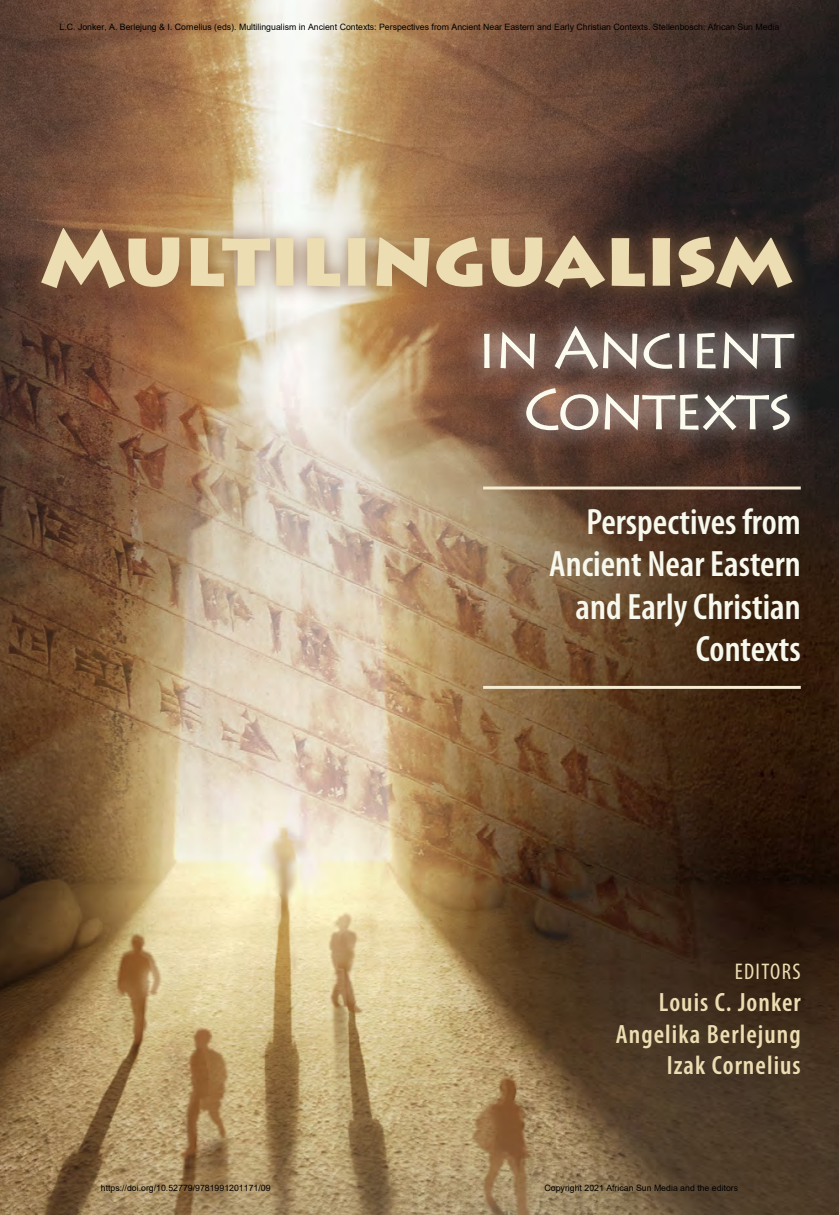
<style>
.page{position:relative;width:839px;height:1215px;background:#fff}
.page>*{position:absolute;margin:0;border:0;box-sizing:border-box;transform-origin:0 0}
.book_title{font:900 78.75px "Lithos Pro";letter-spacing:-.01em;color:#edddb2}
.book_title-2{font:57.4px "Lithos Pro";letter-spacing:-.04em;color:#fbfcef}
.book_title_sub{font:600 condensed 36.75px/42.4px "Myriad Pro";color:#f8f9ee;text-align:right}
.book_editor{font:600 condensed 26.6px "Myriad Pro";letter-spacing:.04em;color:#edddb2}
.book_EDITORS{font:condensed 22.75px "Myriad Pro";letter-spacing:.06em;color:#edddb2}
.t1{font:8.75px "Arial";color:#000}
</style>
<div class="page">
<img style="left:0;top:0;width:839px;height:1214px">
<svg style="left:463px;top:308px;width:351px;height:143px;background:#614a42"></svg>
<svg style="left:23px;top:211px;width:787px;height:95px;background:#85684f"></svg>
<hr style="left:483px;top:686px;width:318px;height:3px;background:#f5ecd3">
<hr style="left:483px;top:486px;width:318px;height:3px;background:#f5ecd3">
<p class="t1" style="left:60px;top:21px;width:721px">L.C. Jonker, A. Berlejung &amp; I. Cornelius (eds). Multilingualism in Ancient Contexts: Perspectives from Ancient Near Eastern and Early Christian Contexts. Stellenbosch: African Sun Media</p>
<p class="book_title" style="left:40px;top:209px;width:754px">Multilingualism</p>
<p class="book_title-2" style="left:477px;top:315px;width:319px">in Ancient</p>
<p class="book_title-2" style="left:523px;top:376px;width:273px">Contexts</p>
<p class="book_title_sub" style="left:549px;top:501px;width:253px">Perspectives from<br>Ancient Near Eastern</p>
<p class="book_title_sub" style="left:576px;top:586px;width:227px">and Early Christian</p>
<p class="book_title_sub" style="left:696px;top:628px;width:106px">Contexts</p>
<p class="book_EDITORS" style="left:735px;top:957px;width:67px">EDITORS</p>
<p class="book_editor" style="left:659px;top:987px;width:143px">Louis C. Jonker</p>
<p class="book_editor" style="left:616px;top:1019px;width:186px">Angelika Berlejung</p>
<p class="book_editor" style="left:667px;top:1051px;width:136px">Izak Cornelius</p>
<p class="t1" style="left:101px;top:1182px;width:171px">https://doi.org/10.52779/9781991201171/09</p>
<p class="t1" style="left:545px;top:1182px;width:195px">Copyright 2021 African Sun Media and the editors</p>
</div>
